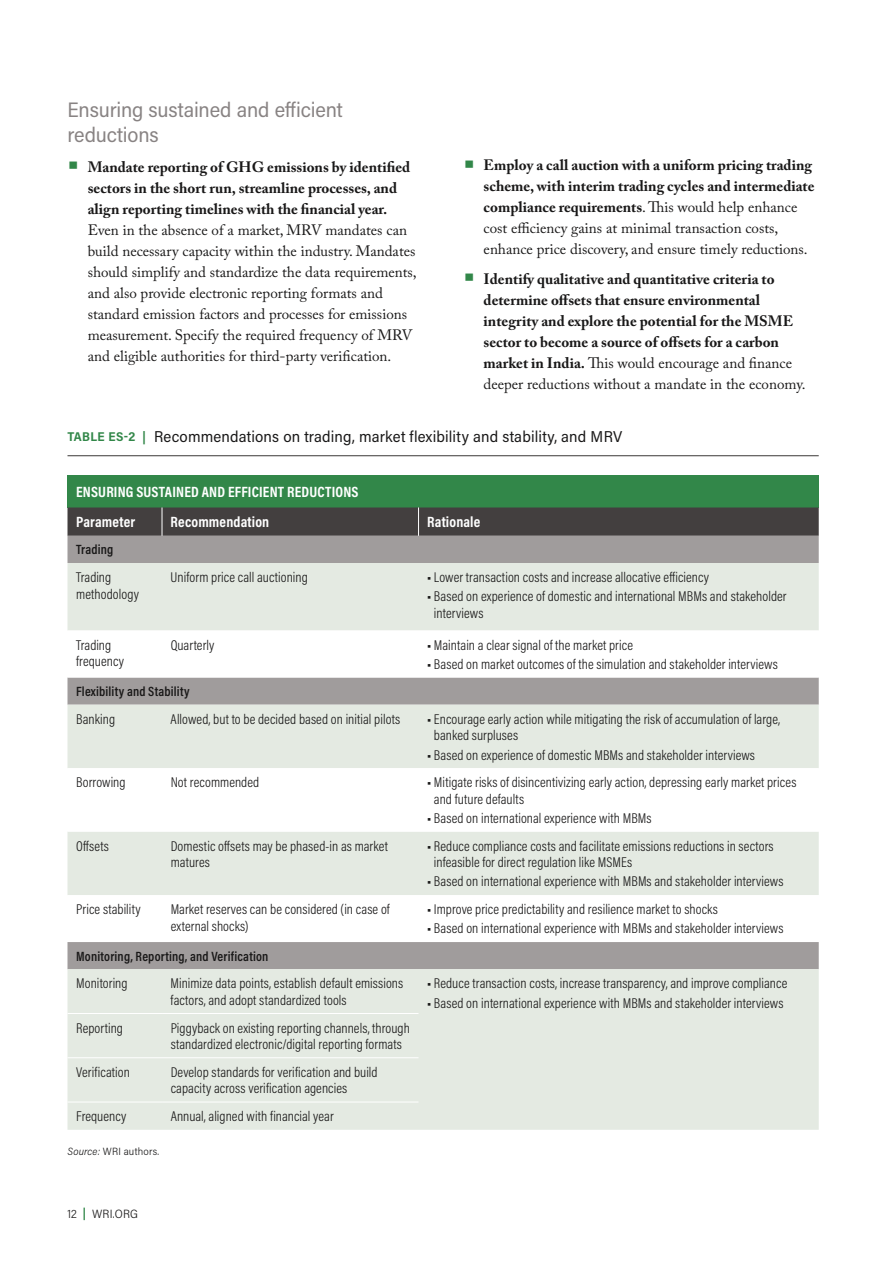
<style>
.page{position:relative;width:893px;height:1263px;background:#fff}
.page>*{position:absolute;margin:0;border:0;box-sizing:border-box;transform-origin:0 0}
.t1{font:21px/25.5px "Acumin Pro Semi Cond";letter-spacing:-.01em;color:#888383}
.t2{font:15.75px "Acumin Pro Semi Cond";letter-spacing:.01em;color:#191818}
.t3{font:15px/21px "Adobe Caslon Pro";color:#191818}
.t4{font:700 15px/21px "Adobe Caslon Pro";color:#191818;text-align:center}
.t5{font:700 15px/30.5px "Acumin Pro Cond";letter-spacing:.01em;color:#fff}
.t6{font:300 14.25px/16.5px "Acumin Pro Cond";letter-spacing:.005em;color:#191818}
.t7{font:600 13.5px "Acumin Pro Cond";letter-spacing:.015em;color:#191818}
.t8{font:300 12px "Acumin Pro Semi Cond";letter-spacing:.015em;color:#191818}
.t9{font:300 10.5px "Acumin Pro Semi Cond";letter-spacing:.02em;color:#191818}
.s1{font-family:"Georgia";font-weight:400;font-size:33px;color:#328749}
.s2{font-family:"Georgia";font-size:33px;color:#328749}
.s3{font-weight:700}
.s4{font-weight:400}
.s5{font-weight:700;font-size:12.75px;color:#328749}
.s6{font-style:italic}
.s7{font-weight:700;color:#328749}
</style>
<div class="page">
<hr style="left:68px;top:455px;width:751px;height:1px;background:#3b3837">
<div style="left:68px;top:475px;width:751px;height:32px;background:#328749"></div>
<div style="left:68px;top:536px;width:751px;height:27px;background:#a09c9c"></div>
<svg style="left:68px;top:563px;width:751px;height:567px;background:#dce1da"></svg>
<svg style="left:68px;top:630px;width:751px;height:312px"></svg>
<svg style="left:68px;top:507px;width:751px;height:29px;background:#444241"></svg>
<hr style="left:68px;top:1013px;width:94px;height:1px;background:#fff">
<hr style="left:162px;top:1013px;width:256px;height:1px;background:#fff">
<hr style="left:68px;top:1057px;width:94px;height:1px;background:#fff">
<hr style="left:162px;top:1057px;width:256px;height:1px;background:#fff">
<hr style="left:68px;top:1102px;width:94px;height:1px;background:#fff">
<hr style="left:162px;top:1102px;width:256px;height:1px;background:#fff">
<h1 class="t1" style="left:68px;top:96px;width:277px">Ensuring sustained and efficient reductions</h1>
<p class="t4" style="left:68px;top:156px;width:344px"><span class="s1">▪</span> Mandate reporting of GHG emissions by identified sectors in the short run, streamline processes, and align reporting timelines with the financial year.</p>
<p class="t3" style="left:88px;top:219px;width:331px">Even in the absence of a market, MRV mandates can build necessary capacity within the industry. Mandates should simplify and standardize the data requirements, and also provide electronic reporting formats and standard emission factors and processes for emissions measurement. Specify the required frequency of MRV and eligible authorities for third-party verification.</p>
<p class="t3" style="left:484px;top:154px;width:332px;text-indent:-20px"><span class="s2">▪</span> <span class="s3">Employ a call auction with a uniform pricing trading scheme, with interim trading cycles and intermediate compliance requirements</span>. This would help enhance cost efficiency gains at minimal transaction costs, enhance price discovery, and ensure timely reductions.</p>
<p class="t4" style="left:484px;top:268px;width:323px;text-align:left;text-indent:-20px"><span class="s1">▪</span> Identify qualitative and quantitative criteria to determine offsets that ensure environmental integrity and explore the potential for the MSME sector to become a source of offsets for a carbon market in India. <span class="s4">This would encourage and finance deeper reductions without a mandate in the economy.</span></p>
<p class="t2" style="left:68px;top:425px;width:556px"><span class="s5">TABLE ES-2 |</span> Recommendations on trading, market flexibility and stability, and MRV</p>
<p class="t5" style="left:76px;top:476px;width:284px">ENSURING SUSTAINED AND EFFICIENT REDUCTIONS<br>Parameter</p>
<p class="t5" style="left:171px;top:506px;width:100px">Recommendation</p>
<p class="t5" style="left:427px;top:506px;width:55px">Rationale</p>
<p class="t7" style="left:76px;top:541px;width:39px">Trading</p>
<p class="t6" style="left:76px;top:569px;width:64px">Trading methodology</p>
<p class="t6" style="left:171px;top:569px;width:139px">Uniform price call auctioning</p>
<p class="t6" style="left:427px;top:569px;width:283px">■ Lower transaction costs and increase allocative efficiency</p>
<p class="t6" style="left:434px;top:588px;width:354px;text-indent:-7px">■ Based on experience of domestic and international MBMs and stakeholder interviews</p>
<p class="t6" style="left:76px;top:636px;width:49px">Trading frequency</p>
<p class="t6" style="left:171px;top:636px;width:45px">Quarterly</p>
<p class="t6" style="left:427px;top:636px;width:207px">■ Maintain a clear signal of the market price</p>
<p class="t6" style="left:427px;top:655px;width:352px">■ Based on market outcomes of the simulation and stakeholder interviews</p>
<p class="t7" style="left:76px;top:682px;width:115px">Flexibility and Stability</p>
<p class="t6" style="left:76px;top:710px;width:41px">Banking</p>
<p class="t6" style="left:171px;top:710px;width:231px">Allowed, but to be decided based on initial pilots</p>
<p class="t6" style="left:434px;top:710px;width:348px;text-indent:-7px">■ Encourage early action while mitigating the risk of accumulation of large, banked surpluses</p>
<p class="t6" style="left:427px;top:746px;width:329px">■ Based on experience of domestic MBMs and stakeholder interviews</p>
<p class="t6" style="left:76px;top:774px;width:51px">Borrowing</p>
<p class="t6" style="left:171px;top:774px;width:90px">Not recommended</p>
<p class="t6" style="left:434px;top:774px;width:364px;text-indent:-7px">■ Mitigate risks of disincentivizing early action, depressing early market prices and future defaults</p>
<p class="t6" style="left:427px;top:809px;width:226px">■ Based on international experience with MBMs</p>
<p class="t6" style="left:76px;top:837px;width:34px">Offsets</p>
<p class="t6" style="left:171px;top:837px;width:219px">Domestic offsets may be phased-in as market matures</p>
<p class="t6" style="left:434px;top:837px;width:341px;text-indent:-7px">■ Reduce compliance costs and facilitate emissions reductions in sectors infeasible for direct regulation like MSMEs</p>
<p class="t6" style="left:427px;top:873px;width:358px">■ Based on international experience with MBMs and stakeholder interviews</p>
<p class="t6" style="left:76px;top:901px;width:66px">Price stability</p>
<p class="t6" style="left:171px;top:901px;width:221px">Market reserves can be considered (in case of external shocks)</p>
<p class="t6" style="left:427px;top:901px;width:292px">■ Improve price predictability and resilience market to shocks</p>
<p class="t6" style="left:427px;top:920px;width:358px">■ Based on international experience with MBMs and stakeholder interviews</p>
<p class="t7" style="left:76px;top:947px;width:194px">Monitoring, Reporting, and Verification</p>
<p class="t6" style="left:76px;top:975px;width:53px">Monitoring</p>
<p class="t6" style="left:171px;top:975px;width:234px">Minimize data points, establish default emissions factors, and adopt standardized tools</p>
<p class="t6" style="left:427px;top:975px;width:362px">■ Reduce transaction costs, increase transparency, and improve compliance</p>
<p class="t6" style="left:427px;top:994px;width:358px">■ Based on international experience with MBMs and stakeholder interviews</p>
<p class="t6" style="left:76px;top:1019px;width:48px">Reporting</p>
<p class="t6" style="left:171px;top:1019px;width:241px">Piggyback on existing reporting channels, through standardized electronic/digital reporting formats</p>
<p class="t6" style="left:76px;top:1063px;width:55px">Verification</p>
<p class="t6" style="left:171px;top:1063px;width:208px">Develop standards for verification and build capacity across verification agencies</p>
<p class="t6" style="left:76px;top:1108px;width:52px">Frequency</p>
<p class="t6" style="left:171px;top:1108px;width:165px">Annual, aligned with financial year</p>
<p class="t9" style="left:68px;top:1144px;width:93px"><span class="s6">Source:</span> WRI authors.</p>
<p class="t8" style="left:68px;top:1205px;width:72px">12 <span class="s7">|</span> WRI.ORG</p>
</div>
